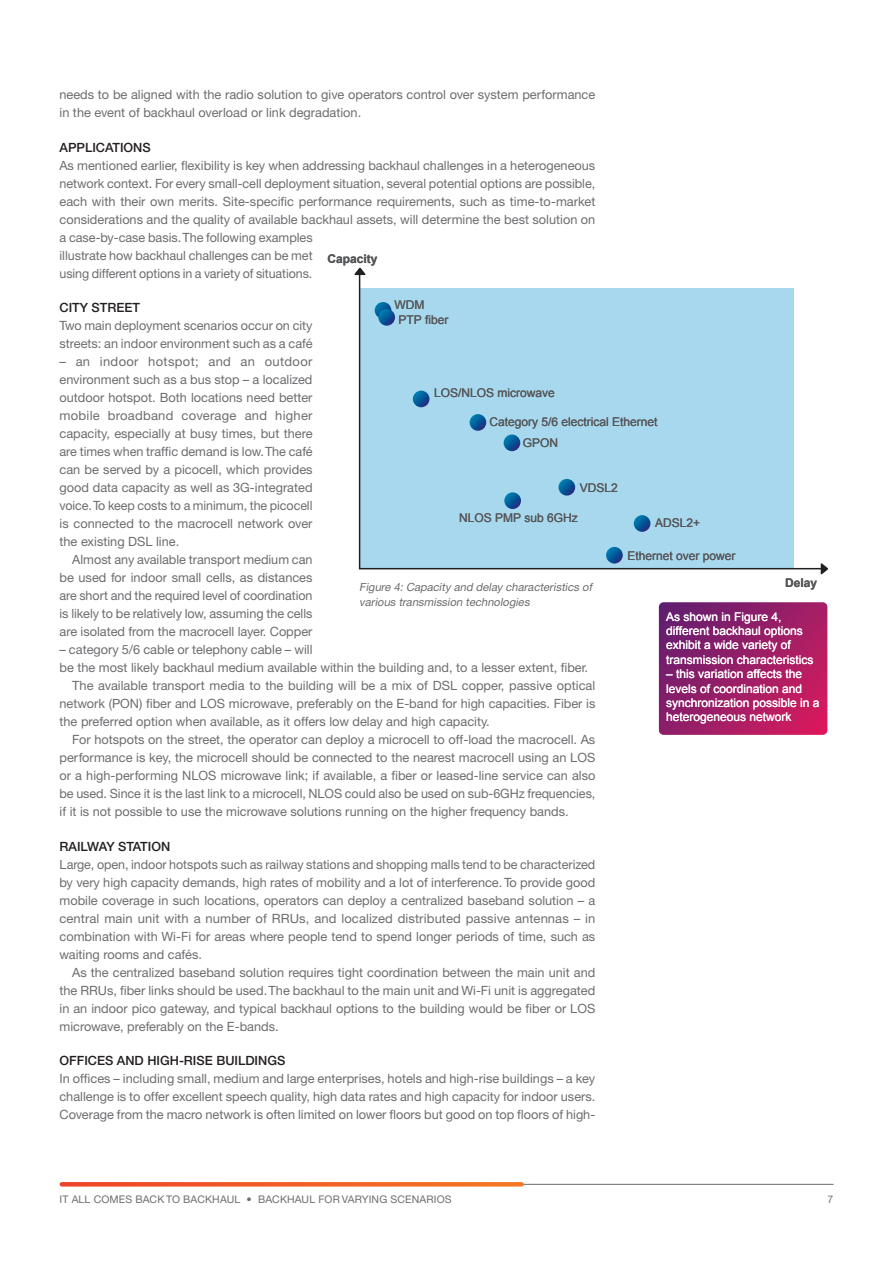
<style>
.page{position:relative;width:893px;height:1263px;background:#fff}
.page>*{position:absolute;margin:0;border:0;box-sizing:border-box;transform-origin:0 0}
.t1{font:12.75px/18px "Ericsson Sans";color:#6c6d70;text-align:justify}
.t2{font:500 12.75px "Ericsson Sans";color:#231f20}
.t3{font:12px/14.4px "Arial";color:#fff}
.t4{font:12px/14.5px "Arial";color:#57585a}
.t5{font:700 12px "Arial";color:#57585a}
.t6{font:italic 11.25px/15px "Ericsson Sans";color:#6c6d70}
.t7{font:10.5px "Ericsson Sans";letter-spacing:.015em;color:#6c6d70}
</style>
<div class="page">
<hr style="left:62px;top:1184px;width:771px;height:1px;background:#6c6d70">
<svg style="left:821px;top:565px;width:7px;height:10px"></svg>
<svg style="left:358px;top:275px;width:466px;height:295px;background:#afdaee"></svg>
<svg style="left:354px;top:268px;width:12px;height:7px"></svg>
<svg style="left:375px;top:302px;width:16px;height:17px"></svg>
<svg style="left:378px;top:309px;width:17px;height:17px"></svg>
<svg style="left:504px;top:434px;width:16px;height:17px"></svg>
<svg style="left:470px;top:414px;width:16px;height:17px"></svg>
<svg style="left:413px;top:391px;width:16px;height:16px"></svg>
<svg style="left:504px;top:492px;width:17px;height:17px"></svg>
<svg style="left:558px;top:479px;width:17px;height:17px"></svg>
<svg style="left:634px;top:515px;width:16px;height:17px"></svg>
<svg style="left:606px;top:547px;width:17px;height:16px"></svg>
<svg style="left:659px;top:602px;width:168px;height:133px;background:#9a1e67"></svg>
<svg style="left:62px;top:1182px;width:460px;height:4px;background:#f16029"></svg>
<p class="t1" style="left:60px;top:86px;width:537px">needs to be aligned with the radio solution to give operators control over system performance in the event of backhaul overload or link degradation.</p>
<p class="t2" style="left:60px;top:140px;width:93px">APPLICATIONS</p>
<p class="t1" style="left:60px;top:156px;width:537px;text-align:left">As mentioned earlier, flexibility is key when addressing backhaul challenges in a heterogeneous network context. For every small-cell deployment situation, several potential options are possible, each with their own merits. Site-specific performance requirements, such as time-to-market considerations and the quality of available backhaul assets, will determine the best solution on a case-by-case basis. The following examples<br>illustrate how backhaul challenges can be met<br>using different options in a variety of situations.</p>
<p class="t2" style="left:60px;top:300px;width:82px">CITY STREET</p>
<p class="t1" style="left:60px;top:317px;width:255px">Two main deployment scenarios occur on city streets: an indoor environment such as a café</p>
<p class="t1" style="left:60px;top:353px;width:255px">– an indoor hotspot; and an outdoor environment such as a bus stop – a localized outdoor hotspot. Both locations need better mobile broadband coverage and higher capacity, especially at busy times, but there are times when traffic demand is low. The café can be served by a picocell, which provides good data capacity as well as 3G-integrated voice. To keep costs to a minimum, the picocell is connected to the macrocell network over the existing DSL line.</p>
<p class="t1" style="left:60px;top:551px;width:255px;text-indent:13px">Almost any available transport medium can be used for indoor small cells, as distances are short and the required level of coordination is likely to be relatively low, assuming the cells are isolated from the macrocell layer. Copper</p>
<p class="t1" style="left:60px;top:641px;width:255px">– category 5/6 cable or telephony cable – will</p>
<p class="t1" style="left:60px;top:659px;width:530px">be the most likely backhaul medium available within the building and, to a lesser extent, fiber.</p>
<p class="t1" style="left:72px;top:677px;width:524px">The available transport media to the building will be a mix of DSL copper, passive optical</p>
<p class="t1" style="left:60px;top:695px;width:537px">network (PON) fiber and LOS microwave, preferably on the E-band for high capacities. Fiber is</p>
<p class="t1" style="left:60px;top:713px;width:432px">the preferred option when available, as it offers low delay and high capacity.</p>
<p class="t1" style="left:72px;top:731px;width:524px">For hotspots on the street, the operator can deploy a microcell to off-load the macrocell. As</p>
<p class="t1" style="left:60px;top:749px;width:537px">performance is key, the microcell should be connected to the nearest macrocell using an LOS</p>
<p class="t1" style="left:60px;top:767px;width:537px">or a high-performing NLOS microwave link; if available, a fiber or leased-line service can also</p>
<p class="t1" style="left:60px;top:785px;width:537px">be used. Since it is the last link to a microcell, NLOS could also be used on sub-6GHz frequencies,</p>
<p class="t1" style="left:60px;top:803px;width:511px">if it is not possible to use the microwave solutions running on the higher frequency bands.</p>
<p class="t2" style="left:60px;top:839px;width:112px">RAILWAY STATION</p>
<p class="t1" style="left:60px;top:855px;width:537px">Large, open, indoor hotspots such as railway stations and shopping malls tend to be characterized by very high capacity demands, high rates of mobility and a lot of interference. To provide good mobile coverage in such locations, operators can deploy a centralized baseband solution – a central main unit with a number of RRUs, and localized distributed passive antennas – in combination with Wi-Fi for areas where people tend to spend longer periods of time, such as waiting rooms and cafés.</p>
<p class="t1" style="left:60px;top:963px;width:537px;text-indent:13px">As the centralized baseband solution requires tight coordination between the main unit and the RRUs, fiber links should be used. The backhaul to the main unit and Wi-Fi unit is aggregated in an indoor pico gateway, and typical backhaul options to the building would be fiber or LOS microwave, preferably on the E-bands.</p>
<p class="t2" style="left:60px;top:1053px;width:227px">OFFICES AND HIGH-RISE BUILDINGS</p>
<p class="t1" style="left:60px;top:1070px;width:537px">In offices – including small, medium and large enterprises, hotels and high-rise buildings – a key challenge is to offer excellent speech quality, high data rates and high capacity for indoor users.<br>Coverage from the macro network is often limited on lower floors but good on top floors of high-</p>
<p class="t5" style="left:327px;top:251px;width:52px">Capacity</p>
<p class="t4" style="left:398px;top:298px;width:52px;text-indent:-4px">WDM<br>PTP fiber</p>
<p class="t4" style="left:434px;top:385px;width:122px">LOS/NLOS microwave</p>
<p class="t4" style="left:489px;top:414px;width:170px">Category 5/6 electrical Ethernet</p>
<p class="t4" style="left:523px;top:435px;width:37px">GPON</p>
<p class="t4" style="left:580px;top:481px;width:40px">VDSL2</p>
<p class="t4" style="left:459px;top:510px;width:120px">NLOS PMP sub 6GHz</p>
<p class="t4" style="left:655px;top:515px;width:47px">ADSL2+</p>
<p class="t4" style="left:627px;top:548px;width:110px">Ethernet over power</p>
<p class="t5" style="left:785px;top:575px;width:34px">Delay</p>
<p class="t6" style="left:359px;top:579px;width:236px">Figure 4: Capacity and delay characteristics of various transmission technologies</p>
<p class="t3" style="left:666px;top:609px;width:149px">As shown in Figure 4, different backhaul options exhibit a wide variety of transmission characteristics</p>
<p class="t3" style="left:666px;top:667px;width:155px">– this variation affects the levels of coordination and synchronization possible in a heterogeneous network</p>
<p class="t7" style="left:60px;top:1194px;width:394px">IT ALL COMES BACK TO BACKHAUL • BACKHAUL FOR VARYING SCENARIOS</p>
<p class="t7" style="left:828px;top:1194px;width:7px">7</p>
</div>
